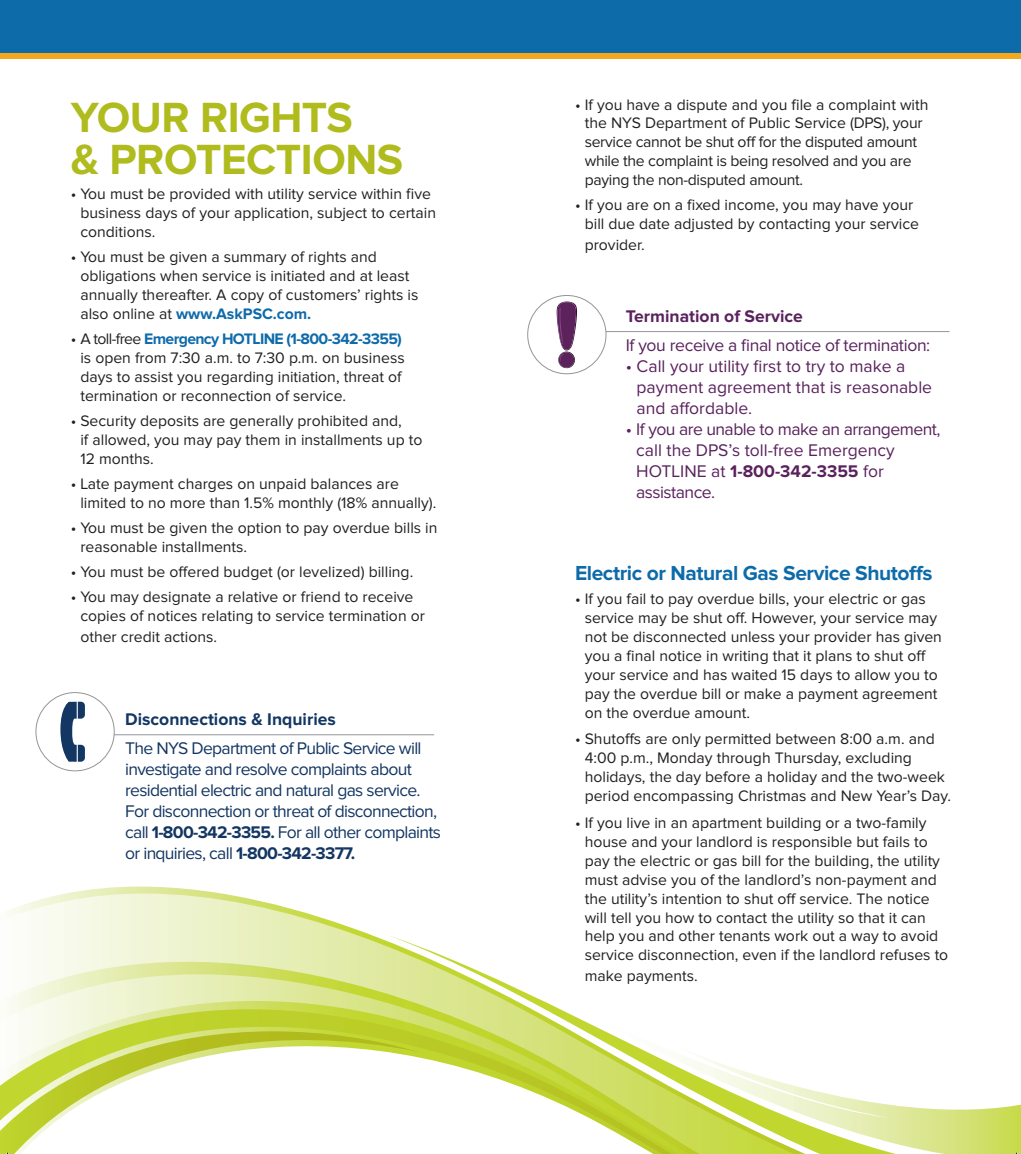
<style>
.page{position:relative;width:1021px;height:1154px;background:#fff}
.page>*{position:absolute;margin:0;border:0;box-sizing:border-box;transform-origin:0 0}
.t1{font:700 43.75px/42px "Proxima Nova";letter-spacing:-.01em;color:#b0bb1d}
.t2{font:700 21px "Proxima Nova";letter-spacing:-.02em;color:#0e6baa}
.t3{font:17.5px/21px "Proxima Nova";letter-spacing:-.04em;color:#133662}
.t4{font:17.5px/21px "Proxima Nova";letter-spacing:-.03em;color:#5a225d}
.t5{font:17.5px/21px "Proxima Nova";color:#5a225d}
.t6{font:17.5px "Proxima Nova";letter-spacing:-.02em;color:#5a225d}
.t7{font:700 17.5px "Proxima Nova";color:#133662}
.t8{font:700 17.5px "Proxima Nova";color:#5a225d}
.t9{font:15.75px/18.9px "Proxima Nova";color:#231f20}
.t10{font:15.75px/18.9px "Proxima Nova";letter-spacing:-.02em;color:#231f20}
.s1{font-weight:700;color:#0e6baa}
.s2{font-weight:700}
</style>
<div class="page">
<svg style="left:0;top:893px;width:386px;height:260px"></svg>
<svg style="left:386px;top:935px;width:196px;height:180px"></svg>
<svg style="left:582px;top:1020px;width:438px;height:133px"></svg>
<svg style="left:60px;top:701px;width:25px;height:60px"></svg>
<hr style="left:114px;top:734px;width:320px;height:1px;background:#939598">
<hr style="left:606px;top:331px;width:343px;height:1px;background:#939598">
<svg style="left:556px;top:301px;width:21px;height:67px"></svg>
<div style="left:527px;top:295px;width:79px;height:79px;border:1px solid #939598;border-radius:50%"></div>
<div style="left:35px;top:692px;width:80px;height:79px;border:1px solid #939598;border-radius:50%"></div>
<div style="left:0;top:0;width:1020px;height:57px;background:#0e6baa"></div>
<div style="left:0;top:53px;width:1020px;height:6px;background:#f5a81c"></div>
<svg style="left:1015px;top:1152px;width:6px;height:2px"></svg>
<svg style="left:987px;top:1111px;width:11px;height:42px"></svg>
<h1 class="t1" style="left:71px;top:98px;width:334px">YOUR RIGHTS<br>&amp; PROTECTIONS</h1>
<p class="t9" style="left:80px;top:185px;width:357px;text-indent:-10px">• You must be provided with utility service within five business days of your application, subject to certain conditions.</p>
<p class="t9" style="left:80px;top:248px;width:339px;text-indent:-10px">• You must be given a summary of rights and obligations when service is initiated and at least annually thereafter. A copy of customers’ rights is also online at <span class="s1">www.AskPSC.com.</span></p>
<p class="t9" style="left:80px;top:330px;width:326px;text-indent:-10px">• A toll-free <span class="s1">Emergency HOTLINE (1-800-342-3355) </span>is open from 7:30 a.m. to 7:30 p.m. on business days to assist you regarding initiation, threat of termination or reconnection of service.</p>
<p class="t9" style="left:80px;top:412px;width:343px;text-indent:-10px">• Security deposits are generally prohibited and,<br>if allowed, you may pay them in installments up to<br>12 months.</p>
<p class="t9" style="left:80px;top:475px;width:357px;text-indent:-10px">• Late payment charges on unpaid balances are limited to no more than 1.5% monthly (18% annually).</p>
<p class="t9" style="left:80px;top:519px;width:358px;text-indent:-10px">• You must be given the option to pay overdue bills in reasonable installments.</p>
<p class="t9" style="left:71px;top:563px;width:344px">• You must be offered budget (or levelized) billing.</p>
<p class="t9" style="left:80px;top:588px;width:346px;text-indent:-10px">• You may designate a relative or friend to receive copies of notices relating to service termination or</p>
<p class="t9" style="left:80px;top:628px;width:138px">other credit actions.</p>
<p class="t7" style="left:125px;top:711px;width:212px">Disconnections &amp; Inquiries</p>
<p class="t3" style="left:125px;top:738px;width:317px">The NYS Department of Public Service will investigate and resolve complaints about residential electric and natural gas service.<br>For disconnection or threat of disconnection, call <span class="s2">1-800-342-3355.</span> For all other complaints or inquiries, call <span class="s2">1-800-342-3377.</span></p>
<p class="t10" style="left:584px;top:96px;width:345px;text-indent:-10px">• If you have a dispute and you file a complaint with the NYS Department of Public Service (DPS), your service cannot be shut off for the disputed amount while the complaint is being resolved and you are paying the non-disputed amount.</p>
<p class="t9" style="left:584px;top:196px;width:336px;text-indent:-10px">• If you are on a fixed income, you may have your bill due date adjusted by contacting your service</p>
<p class="t9" style="left:584px;top:236px;width:61px">provider.</p>
<p class="t8" style="left:625px;top:309px;width:179px">Termination of Service</p>
<p class="t6" style="left:625px;top:337px;width:306px">If you receive a final notice of termination:</p>
<p class="t5" style="left:636px;top:356px;width:297px;text-indent:-11px">• Call your utility first to try to make a payment agreement that is reasonable and affordable.</p>
<p class="t4" style="left:636px;top:419px;width:306px;text-indent:-10px">• If you are unable to make an arrangement, call the DPS’s toll-free Emergency<br>HOTLINE at <span class="s2">1-800-342-3355</span> for assistance.</p>
<h2 class="t2" style="left:575px;top:563px;width:359px">Electric or Natural Gas Service Shutoffs</h2>
<p class="t9" style="left:584px;top:590px;width:359px;text-indent:-10px">• If you fail to pay overdue bills, your electric or gas service may be shut off. However, your service may not be disconnected unless your provider has given you a final notice in writing that it plans to shut off your service and has waited 15 days to allow you to pay the overdue bill or make a payment agreement on the overdue amount.</p>
<p class="t9" style="left:584px;top:730px;width:368px;text-indent:-10px">• Shutoffs are only permitted between 8:00 a.m. and 4:00 p.m., Monday through Thursday, excluding holidays, the day before a holiday and the two-week period encompassing Christmas and New Year’s Day.</p>
<p class="t9" style="left:584px;top:814px;width:365px;text-indent:-10px">• If you live in an apartment building or a two-family house and your landlord is responsible but fails to pay the electric or gas bill for the building, the utility must advise you of the landlord’s non-payment and the utility’s intention to shut off service. The notice will tell you how to contact the utility so that it can help you and other tenants work out a way to avoid service disconnection, even if the landlord refuses to</p>
<p class="t9" style="left:584px;top:967px;width:114px">make payments.</p>
</div>
